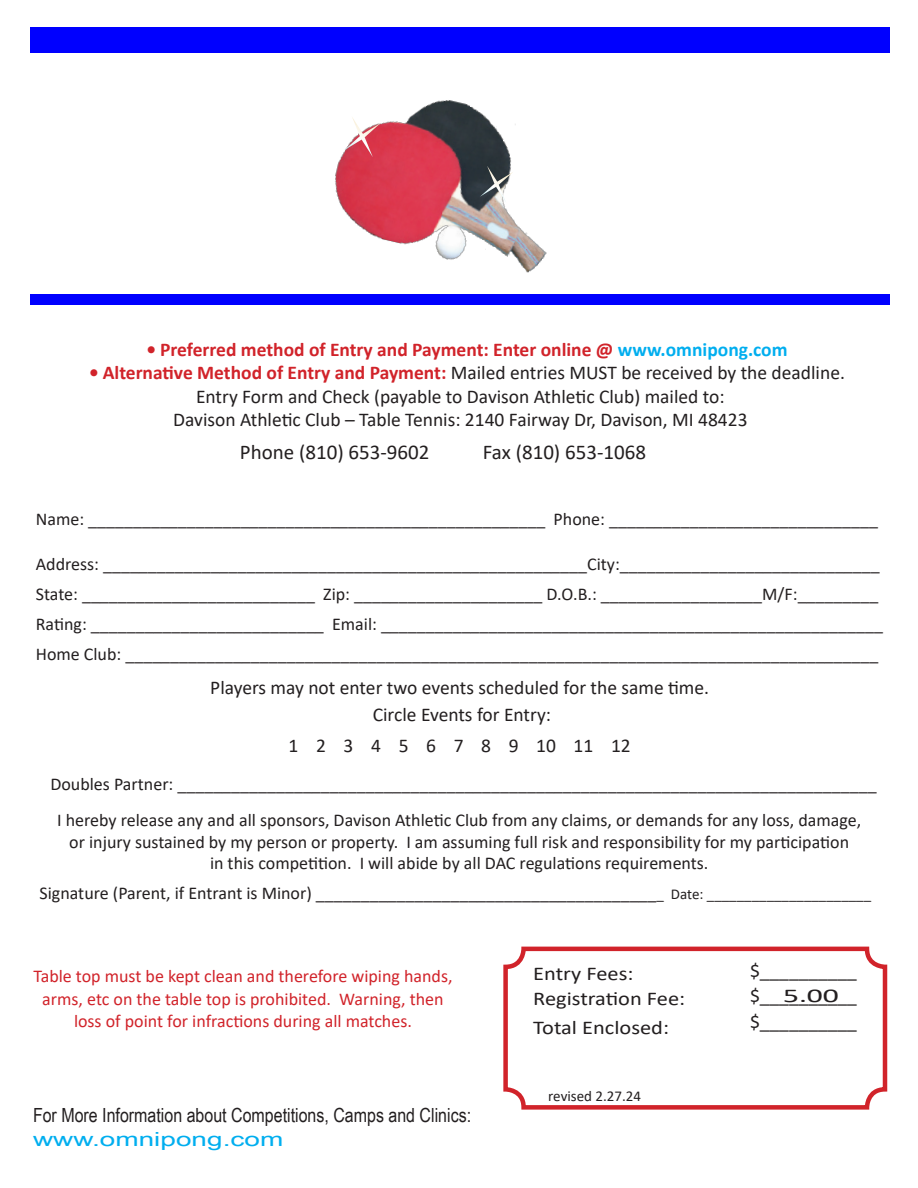
<style>
.page{position:relative;width:918px;height:1188px;background:#fff}
.page>*{position:absolute;margin:0;border:0;box-sizing:border-box;transform-origin:0 0}
.t1{font:21px "Calibri";color:#231f20}
.t2{font:19.5px/25.5px "Calibri";color:#231f20}
.t3{font:700 19.5px "Calibri";color:#d1232a}
.t4{font:19.5px "Arial Narrow";color:#231f20}
.t5{font:19.5px "Calibri";color:#231f20;scale:1.15 1}
.t6{font:19.5px "Arial Narrow";color:#00aeef;scale:1.75 1}
.t7{font:19.5px "Calibri";color:#231f20;scale:1.62 1}
.t8{font:18px "Calibri";color:#231f20}
.t9{font:18px/22.5px "Calibri";color:#d1232a;text-align:center}
.t10{font:15px "Calibri";color:#231f20}
.s1{color:#00aeef}
.s2{font-weight:700;color:#d1232a}
.s3{font-size:15px}
</style>
<div class="page">
<img style="left:335px;top:100px;width:212px;height:173px">
<svg style="left:344px;top:116px;width:37px;height:41px"></svg>
<svg style="left:480px;top:166px;width:33px;height:37px"></svg>
<div style="left:503px;top:947px;width:384px;height:163px;border:4px solid #d1232a;border-radius:18px"></div>
<div style="left:30px;top:27px;width:860px;height:26px;background:#00f"></div>
<div style="left:31px;top:294px;width:859px;height:11px;background:#00f"></div>
<p class="t3" style="left:147px;top:336px;width:643px">• Preferred method of Entry and Payment: Enter online @ <span class="s1">www.omnipong.com</span></p>
<p class="t2" style="left:89px;top:359px;width:757px"><span class="s2">• Alternative Method of Entry and Payment:</span> Mailed entries MUST be received by the deadline.</p>
<p class="t2" style="left:196px;top:383px;width:530px">Entry Form and Check (payable to Davison Athletic Club) mailed to:</p>
<p class="t2" style="left:173px;top:406px;width:576px">Davison Athletic Club – Table Tennis: 2140 Fairway Dr, Davison, MI 48423</p>
<p class="t1" style="left:240px;top:438px;width:191px">Phone (810) 653-9602</p>
<p class="t1" style="left:483px;top:438px;width:165px">Fax (810) 653-1068</p>
<p class="t8" style="left:36px;top:507px;width:844px">Name: ___________________________________________________ Phone: ______________________________</p>
<p class="t8" style="left:36px;top:552px;width:846px">Address: ______________________________________________________City:_____________________________</p>
<p class="t8" style="left:36px;top:582px;width:844px">State: __________________________ Zip: _____________________ D.O.B.: __________________M/F:_________</p>
<p class="t8" style="left:36px;top:612px;width:849px">Rating: __________________________ Email: ________________________________________________________</p>
<p class="t8" style="left:36px;top:642px;width:844px">Home Club: ____________________________________________________________________________________</p>
<p class="t2" style="left:210px;top:675px;width:500px">Players may not enter two events scheduled for the same time.</p>
<p class="t2" style="left:373px;top:701px;width:180px">Circle Events for Entry:</p>
<p class="t2" style="left:289px;top:733px;width:344px">1 2 3 4 5 6 7 8 9 10 11 12</p>
<p class="t8" style="left:50px;top:771px;width:828px">Doubles Partner: ______________________________________________________________________________</p>
<p class="t8" style="left:57px;top:808px;width:806px">I hereby release any and all sponsors, Davison Athletic Club from any claims, or demands for any loss, damage,</p>
<p class="t8" style="left:69px;top:829px;width:781px">or injury sustained by my person or property. I am assuming full risk and responsibility for my participation</p>
<p class="t8" style="left:210px;top:851px;width:500px">in this competition. I will abide by all DAC regulations requirements.</p>
<p class="t8" style="left:40px;top:881px;width:833px">Signature (Parent, if Entrant is Minor) ______________________________________<span class="s3">_ Date: ______________________</span></p>
<p class="t9" style="left:33px;top:964px;width:421px">Table top must be kept clean and therefore wiping hands, arms, etc on the table top is prohibited. Warning, then loss of point for infractions during all matches.</p>
<p class="t4" style="left:33px;top:1101px;width:440px">For More Information about Competitions, Camps and Clinics:</p>
<p class="t6" style="left:33px;top:1124px;width:145px">www.omnipong.com</p>
<p class="t5" style="left:533px;top:960px;width:89px">Entry Fees:</p>
<p class="t5" style="left:533px;top:985px;width:134px">Registration Fee:</p>
<p class="t5" style="left:533px;top:1014px;width:120px">Total Enclosed:</p>
<p class="t10" style="left:548px;top:1086px;width:94px">revised 2.27.24</p>
<p class="t2" style="left:750px;top:957px;width:108px">$__________</p>
<p class="t2" style="left:750px;top:983px;width:108px">$__________ $__________</p>
<p class="t7" style="left:783px;top:982px;width:36px">5.00</p>
</div>
